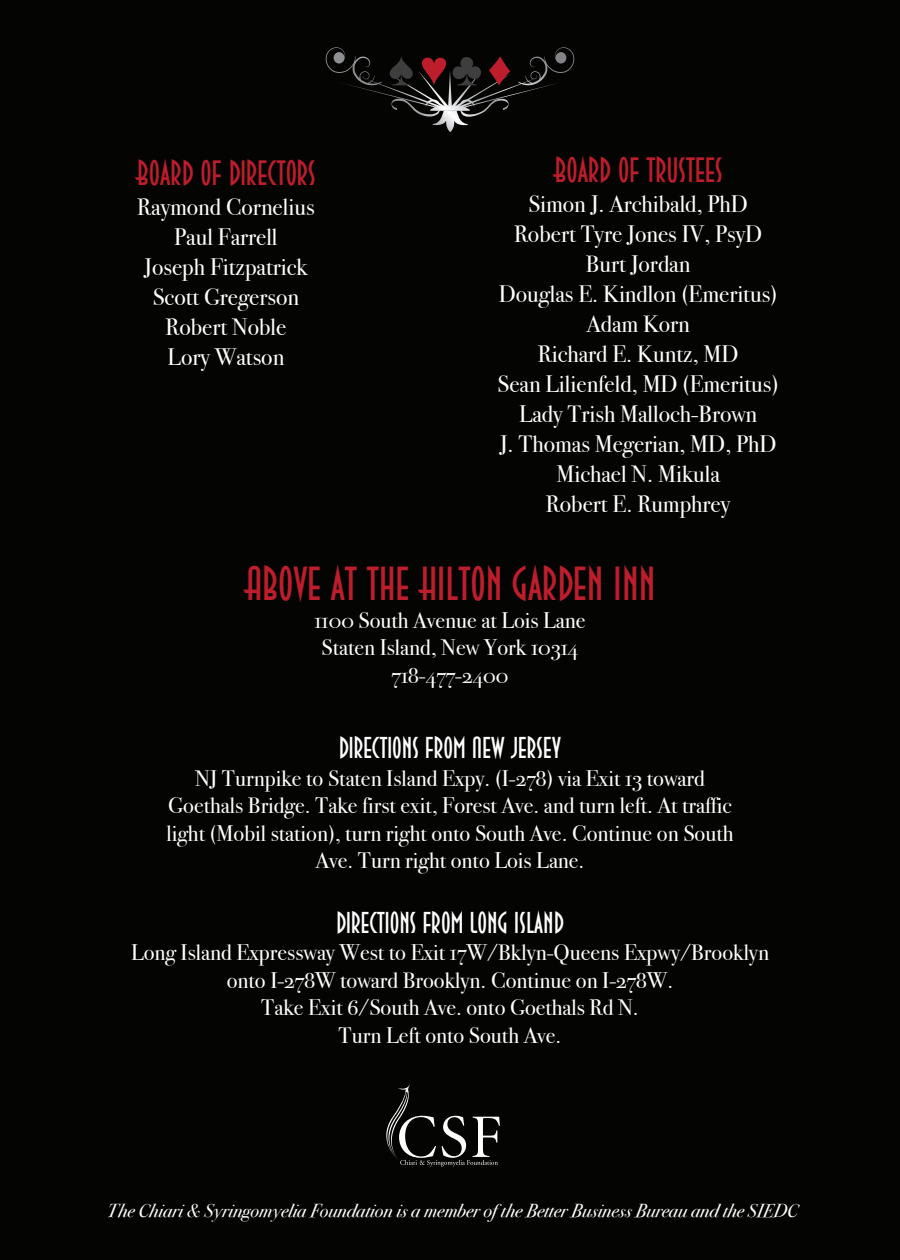
<style>
.page{position:relative;width:900px;height:1260px;background:#040503}
.page>*{position:absolute;margin:0;border:0;box-sizing:border-box;transform-origin:0 0}
.t1{font:47.5px "Deco Tech TL";color:#be1d2c}
.t2{font:35px "Deco Tech TL";color:#be1d2c}
.t3{font:30px "Deco Tech TL";color:#fff}
.t4{font:23.75px/30px "Bodoni Svty Two OSITCTT";color:#fff;text-align:center}
.t5{font:22.5px/27.5px "Bodoni Svty Two OSITCTT";color:#fff;text-align:center}
.t6{font:italic 18.75px "Bodoni Svty Two OSITCTT";color:#fff}
</style>
<div class="page">
<svg style="left:386px;top:1084px;width:114px;height:83px"></svg>
<svg style="left:325px;top:47px;width:250px;height:85px"></svg>
<h2 class="t2" style="left:136px;top:154px;width:182px">BOARD OF DIRECTORS</h2>
<p class="t4" style="left:137px;top:192px;width:179px">Raymond Cornelius<br>Paul Farrell<br>Joseph Fitzpatrick<br>Scott Gregerson<br>Robert Noble<br>Lory Watson</p>
<h2 class="t2" style="left:553px;top:151px;width:171px">BOARD OF TRUSTEES</h2>
<p class="t4" style="left:498px;top:189px;width:283px">Simon J. Archibald, PhD<br>Robert Tyre Jones IV, PsyD<br>Burt Jordan<br>Douglas E. Kindlon (Emeritus)<br>Adam Korn<br>Richard E. Kuntz, MD<br>Sean Lilienfeld, MD (Emeritus)<br>Lady Trish Malloch-Brown<br>J. Thomas Megerian, MD, PhD<br>Michael N. Mikula<br>Robert E. Rumphrey</p>
<h1 class="t1" style="left:245px;top:559px;width:412px">ABOVE AT THE HILTON GARDEN INN</h1>
<p class="t5" style="left:314px;top:607px;width:273px">1100 South Avenue at Lois Lane<br>Staten Island, New York 10314<br>718-477-2400</p>
<h3 class="t3" style="left:339px;top:732px;width:224px">DIRECTIONS FROM NEW JERSEY</h3>
<p class="t5" style="left:167px;top:764px;width:568px">NJ Turnpike to Staten Island Expy. (I-278) via Exit 13 toward Goethals Bridge. Take first exit, Forest Ave. and turn left. At traffic light (Mobil station), turn right onto South Ave. Continue on South Ave. Turn right onto Lois Lane.</p>
<h3 class="t3" style="left:336px;top:907px;width:229px">DIRECTIONS FROM LONG ISLAND</h3>
<p class="t5" style="left:131px;top:939px;width:639px">Long Island Expressway West to Exit 17W/Bklyn-Queens Expwy/Brooklyn onto I-278W toward Brooklyn. Continue on I-278W.<br>Take Exit 6/South Ave. onto Goethals Rd N.<br>Turn Left onto South Ave.</p>
<p class="t6" style="left:107px;top:1199px;width:692px">The Chiari &amp; Syringomyelia Foundation is a member of the Better Business Bureau and the SIEDC</p>
</div>
